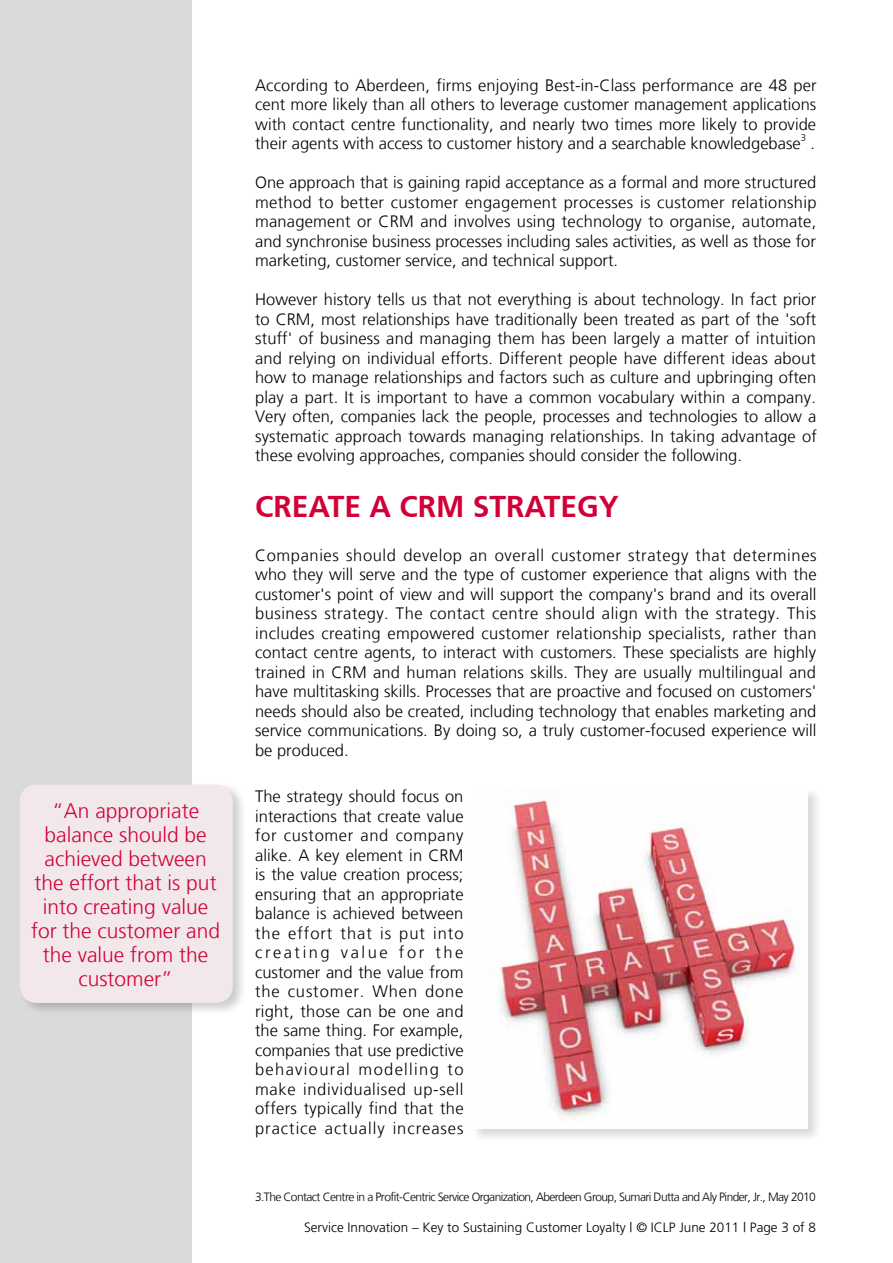
<style>
.page{position:relative;width:893px;height:1263px;background:#fff}
.page>*{position:absolute;margin:0;border:0;box-sizing:border-box;transform-origin:0 0}
.t1{font:700 30px "Frutiger CE";color:#d10038}
.t2{font:300 21px/24px "Frutiger LT";color:#d10038;text-align:center}
.t3{font:300 16.5px/19.5px "Frutiger LT";color:#000;text-align:justify}
.t4{font:300 13.5px "Frutiger";color:#000}
.t5{font:300 12px "Frutiger LT";letter-spacing:-.05em;color:#000}
.t6{font:300 9.6px "Frutiger LT";color:#000}
</style>
<div class="page">
<div style="left:0;top:0;width:191px;height:1263px;background:#dadada"></div>
<div style="left:18px;top:781px;width:229px;height:235px;background:#000;opacity:.2"></div>
<div style="left:20px;top:784px;width:213px;height:219px;background:#f2e8eb;border-radius:17px"></div>
<div style="left:470px;top:786px;width:352px;height:357px;background:#000;opacity:.15"></div>
<img style="left:472px;top:788px;width:336px;height:341px">
<p class="t2" style="left:31px;top:799px;width:191px">“An appropriate balance should be achieved between the effort that is put into creating value for the customer and the value from the customer”</p>
<p class="t3" style="left:255px;top:75px;width:563px">According to Aberdeen, firms enjoying Best-in-Class performance are 48 per cent more likely than all others to leverage customer management applications with contact centre functionality, and nearly two times more likely to provide their agents with access to customer history and a searchable knowledgebase</p>
<p class="t6" style="left:801px;top:132px;width:7px">3</p>
<p class="t3" style="left:811px;top:134px;width:6px">.</p>
<p class="t3" style="left:255px;top:173px;width:563px">One approach that is gaining rapid acceptance as a formal and more structured method to better customer engagement processes is customer relationship management or CRM and involves using technology to organise, automate, and synchronise business processes including sales activities, as well as those for marketing, customer service, and technical support.</p>
<p class="t3" style="left:255px;top:290px;width:563px">However history tells us that not everything is about technology. In fact prior to CRM, most relationships have traditionally been treated as part of the 'soft stuff' of business and managing them has been largely a matter of intuition and relying on individual efforts. Different people have different ideas about how to manage relationships and factors such as culture and upbringing often play a part. It is important to have a common vocabulary within a company.<br>Very often, companies lack the people, processes and technologies to allow a systematic approach towards managing relationships. In taking advantage of these evolving approaches, companies should consider the following.</p>
<h1 class="t1" style="left:255px;top:488px;width:365px">CREATE A CRM STRATEGY</h1>
<p class="t3" style="left:255px;top:545px;width:563px">Companies should develop an overall customer strategy that determines who they will serve and the type of customer experience that aligns with the customer's point of view and will support the company's brand and its overall business strategy. The contact centre should align with the strategy. This includes creating empowered customer relationship specialists, rather than contact centre agents, to interact with customers. These specialists are highly trained in CRM and human relations skills. They are usually multilingual and have multitasking skills. Processes that are proactive and focused on customers' needs should also be created, including technology that enables marketing and service communications. By doing so, a truly customer-focused experience will be produced.</p>
<p class="t3" style="left:255px;top:787px;width:210px">The strategy should focus on interactions that create value for customer and company alike. A key element in CRM is the value creation process; ensuring that an appropriate balance is achieved between the effort that is put into creating value for the customer and the value from the customer. When done right, those can be one and the same thing. For example, companies that use predictive behavioural modelling to make individualised up-sell offers typically find that the practice actually increases</p>
<p class="t5" style="left:255px;top:1190px;width:562px">3.The Contact Centre in a Profit-Centric Service Organization, Aberdeen Group, Sumari Dutta and Aly Pinder, Jr., May 2010</p>
<p class="t4" style="left:304px;top:1219px;width:513px">Service Innovation – Key to Sustaining Customer Loyalty | © ICLP June 2011 | Page 3 of 8</p>
</div>
